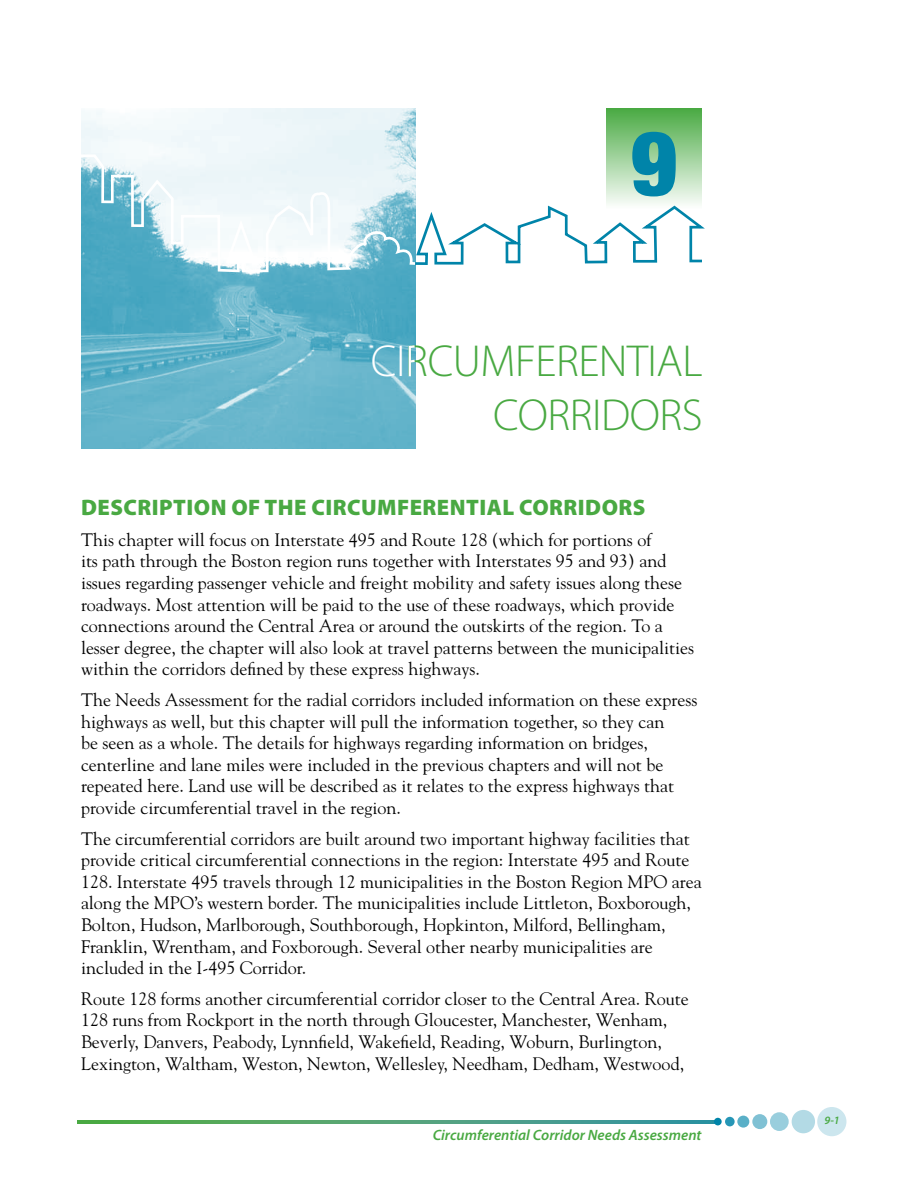
<style>
.page{position:relative;width:918px;height:1188px;background:#fff}
.page>*{position:absolute;margin:0;border:0;box-sizing:border-box;transform-origin:0 0}
.t1{font:900 condensed 90px "Helvetica Neue";color:#0084a9}
.t2{font:300 45px/54px "Myriad Pro";letter-spacing:-.01em;color:#49a942;text-align:right}
.t3{font:900 22.5px "Myriad Pro";letter-spacing:.02em;color:#49a942}
.t4{font:18px/21.6px "Goudy Std";color:#000}
.t5{font:italic 600 15px "Myriad Pro";color:#49a942}
.t6{font:italic 600 11.25px "Myriad Pro";color:#49a942}
.s1{color:#fff}
</style>
<div class="page">
<svg style="left:77px;top:1120px;width:638px;height:4px"></svg>
<img style="left:81px;top:108px;width:334px;height:341px">
<svg style="left:606px;top:108px;width:96px;height:45px"></svg>
<div style="left:817px;top:1107px;width:29px;height:29px;background:#cce6ee;border-radius:50%"></div>
<div style="left:792px;top:1110px;width:23px;height:23px;background:#b3dae5;border-radius:50%"></div>
<div style="left:770px;top:1112px;width:19px;height:19px;background:#99cedd;border-radius:50%"></div>
<div style="left:752px;top:1114px;width:15px;height:15px;background:#80c1d4;border-radius:50%"></div>
<div style="left:737px;top:1116px;width:12px;height:12px;background:#59afc7;border-radius:50%"></div>
<div style="left:725px;top:1117px;width:10px;height:9px;background:#2696b6;border-radius:50%"></div>
<div style="left:714px;top:1118px;width:8px;height:7px;background:#0084a9;border-radius:50%"></div>
<svg style="left:81px;top:153px;width:624px;height:121px"></svg>
<hr style="left:409px;top:346px;width:2px;height:30px;background:#fff">
<svg style="left:408px;top:344px;width:8px;height:5px"></svg>
<svg style="left:408px;top:358px;width:8px;height:6px"></svg>
<h1 class="t1" style="left:631px;top:108px;width:48px">9</h1>
<h2 class="t2" style="left:371px;top:335px;width:333px"><span class="s1">CI</span>RCUMFERENTIAL<br>CORRIDORS</h2>
<p class="t3" style="left:81px;top:495px;width:244px">DESCRIPTION OF THE CIRC</p>
<p class="t3" style="left:361px;top:495px;width:50px">UMFERENTI</p>
<p class="t3" style="left:487px;top:495px;width:47px">AL CORRI</p>
<p class="t3" style="left:585px;top:495px;width:32px">DORS</p>
<p class="t4" style="left:81px;top:528px;width:615px">This chapter will focus on Interstate 495 and Route 128 (which for portions of<br>its path through the Boston region runs together with Interstates 95 and 93) and issues regarding passenger vehicle and freight mobility and safety issues along these roadways. Most attention will be paid to the use of these roadways, which provide connections around the Central Area or around the outskirts of the region. To a lesser degree, the chapter will also look at travel patterns between the municipalities within the corridors defined by these express highways.</p>
<p class="t4" style="left:81px;top:689px;width:618px">The Needs Assessment for the radial corridors included information on these express highways as well, but this chapter will pull the information together, so they can<br>be seen as a whole. The details for highways regarding information on bridges, centerline and lane miles were included in the previous chapters and will not be repeated here. Land use will be described as it relates to the express highways that provide circumferential travel in the region.</p>
<p class="t4" style="left:81px;top:827px;width:622px">The circumferential corridors are built around two important highway facilities that provide critical circumferential connections in the region: Interstate 495 and Route 128. Interstate 495 travels through 12 municipalities in the Boston Region MPO area along the MPO’s western border. The municipalities include Littleton, Boxborough, Bolton, Hudson, Marlborough, Southborough, Hopkinton, Milford, Bellingham, Franklin, Wrentham, and Foxborough. Several other nearby municipalities are included in the I-495 Corridor.</p>
<p class="t4" style="left:81px;top:987px;width:609px">Route 128 forms another circumferential corridor closer to the Central Area. Route 128 runs from Rockport in the north through Gloucester, Manchester, Wenham, Beverly, Danvers, Peabody, Lynnfield, Wakefield, Reading, Woburn, Burlington, Lexington, Waltham, Weston, Newton, Wellesley, Needham, Dedham, Westwood,</p>
<p class="t5" style="left:433px;top:1125px;width:270px">Circumferential Corridor Needs Assessment</p>
<p class="t6" style="left:825px;top:1113px;width:17px">9-1</p>
</div>
